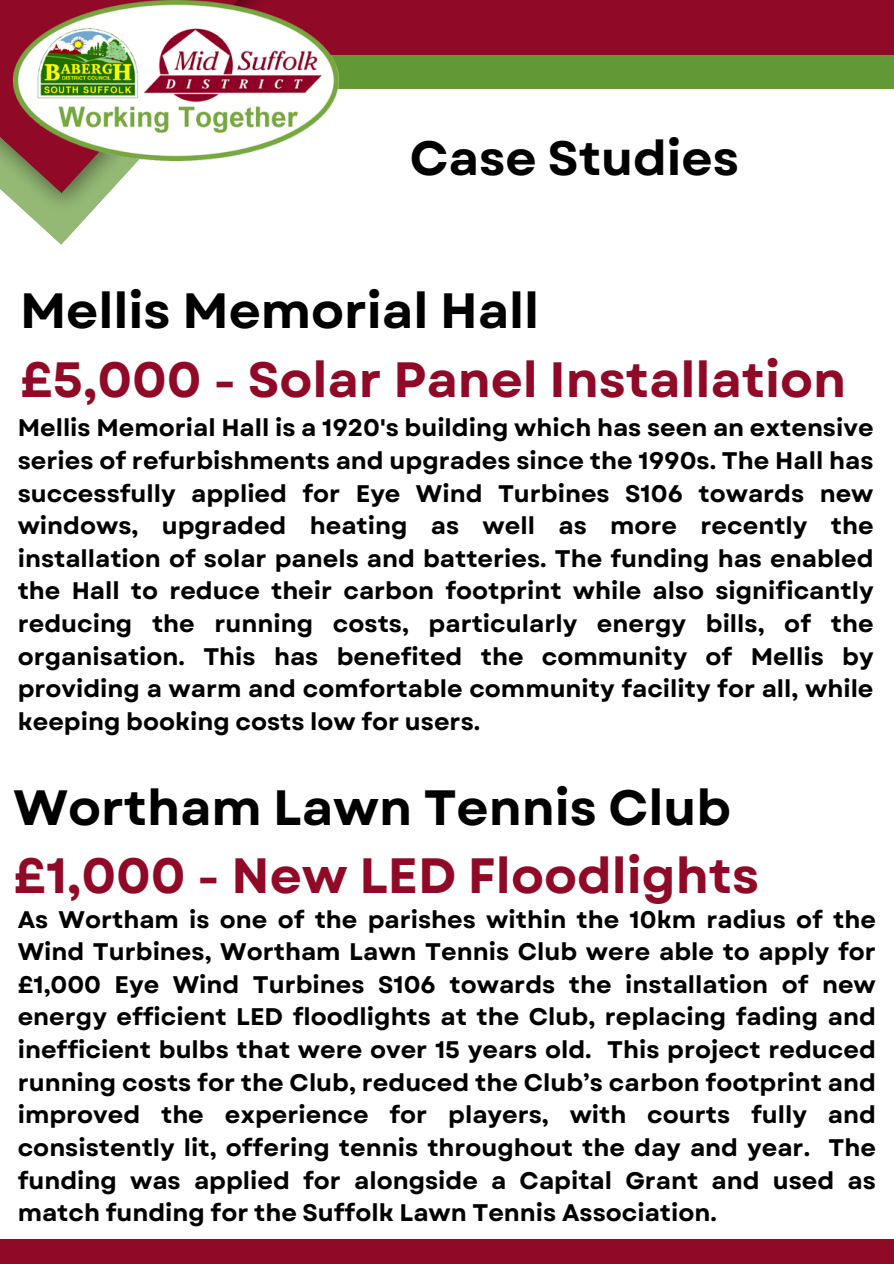
<style>
.page{position:relative;width:894px;height:1264px;background:#fff}
.page>*{position:absolute;margin:0;border:0;box-sizing:border-box;transform-origin:0 0}
.t1{font:700 49.5px/68.7px "Garet";color:#900a28}
.t2{font:700 48.15px "Garet";color:#000}
.t3{font:700 24px/32.7px "Garet";color:#000;text-align:justify}
.s1{color:#000}
</style>
<div class="page">
<div style="left:44px;top:52px;width:849px;height:37px;background:#629935"></div>
<div style="left:56px;top:0;width:837px;height:55px;background:#900a28"></div>
<svg style="left:44px;top:229px;width:32px;height:16px"></svg>
<img style="left:5px;top:193px;width:104px;height:36px">
<svg style="left:0;top:0;width:138px;height:193px;background:#936857"></svg>
<img style="left:13px;top:0;width:326px;height:161px">
<div style="left:0;top:1238px;width:893px;height:25px;background:#900a28"></div>
<p class="t2" style="left:409px;top:124px;width:331px">Case Studies</p>
<h1 class="t1" style="left:20px;top:276px;width:827px"><span class="s1">Mellis Memorial Hall<br></span>£5,000 - Solar Panel Installation</h1>
<p class="t3" style="left:18px;top:411px;width:857px">Mellis Memorial Hall is a 1920's building which has seen an extensive series of refurbishments and upgrades since the 1990s. The Hall has successfully applied for Eye Wind Turbines S106 towards new windows, upgraded heating as well as more recently the installation of solar panels and batteries. The funding has enabled the Hall to reduce their carbon footprint while also significantly reducing the running costs, particularly energy bills, of the organisation. This has benefited the community of Mellis by providing a warm and comfortable community facility for all, while keeping booking costs low for users.</p>
<h1 class="t1" style="left:13px;top:773px;width:747px"><span class="s1">Wortham Lawn Tennis Club </span>£1,000 - New LED Floodlights</h1>
<h1 class="t3" style="left:18px;top:902px;width:859px">As Wortham is one of the parishes within the 10km radius of the Wind Turbines, Wortham Lawn Tennis Club were able to apply for £1,000 Eye Wind Turbines S106 towards the installation of new energy efficient LED floodlights at the Club, replacing fading and inefficient bulbs that were over 15 years old. This project reduced running costs for the Club, reduced the Club’s carbon footprint and improved the experience for players, with courts fully and consistently lit, offering tennis throughout the day and year. The funding was applied for alongside a Capital Grant and used as match funding for the Suffolk Lawn Tennis Association.</h1>
</div>
